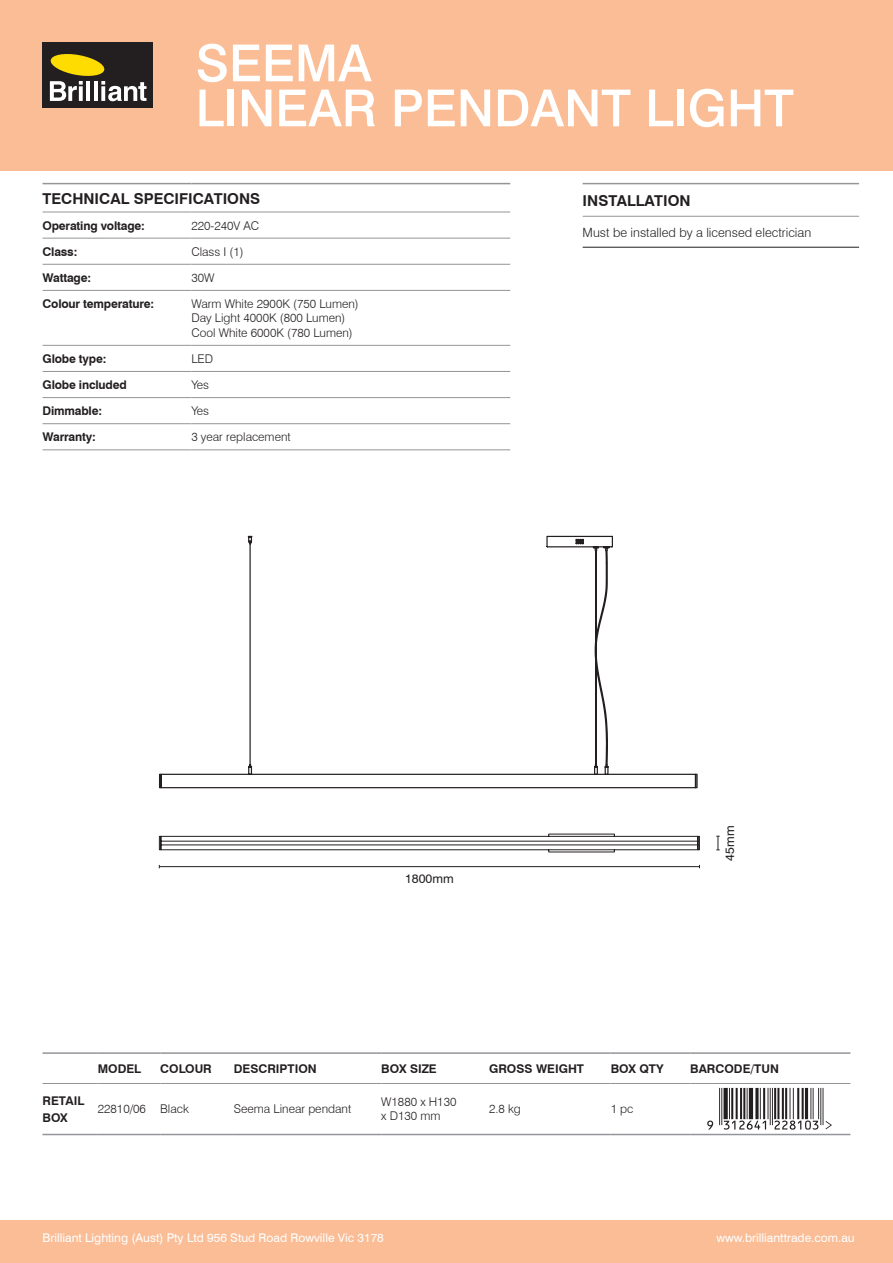
<style>
.page{position:relative;width:893px;height:1263px;background:#fff}
.page>*{position:absolute;margin:0;border:0;box-sizing:border-box;transform-origin:0 0}
.t1{font:500 51px "Swiss 721 BT";color:#fff}
.tech_specs_HL{font:700 15px "Swiss 721 BT";color:#231f20}
.tech_specs_body{font:300 12.75px "Swiss 721 BT";color:#231f20}
.size{font:12.45px "Swiss 721 BT";color:#231f20}
.tech_specs_body-2{font:300 12px/14.4px "Swiss 721 BT";color:#231f20}
.tech_specs_heads{font:700 12px "Swiss 721 BT";letter-spacing:-.015em;color:#231f20}
.t2{font:12px "Swiss 721 BT";color:#fff}
.details{font:300 12px "Swiss 721 BT";color:#231f20}
.details-2{font:700 12px "Swiss 721 BT";color:#231f20}
</style>
<div class="page">
<div style="left:0;top:1220px;width:893px;height:43px;background:#fabd96"></div>
<hr style="left:583px;top:183px;width:276px;height:1px;background:#939598">
<hr style="left:583px;top:216px;width:276px;height:1px;background:#939598">
<hr style="left:583px;top:247px;width:276px;height:1px;background:#231f20">
<div style="left:0;top:0;width:893px;height:170px;background:#fabd96"></div>
<hr style="left:43px;top:183px;width:148px;height:1px;background:#939598">
<hr style="left:191px;top:183px;width:319px;height:1px;background:#939598">
<hr style="left:43px;top:212px;width:148px;height:1px;background:#939598">
<hr style="left:191px;top:212px;width:319px;height:1px;background:#939598">
<hr style="left:43px;top:238px;width:148px;height:1px;background:#939598">
<hr style="left:191px;top:238px;width:319px;height:1px;background:#939598">
<hr style="left:43px;top:290px;width:148px;height:1px;background:#939598">
<hr style="left:191px;top:290px;width:319px;height:1px;background:#939598">
<hr style="left:43px;top:345px;width:148px;height:1px;background:#939598">
<hr style="left:191px;top:345px;width:319px;height:1px;background:#939598">
<hr style="left:43px;top:371px;width:148px;height:1px;background:#939598">
<hr style="left:191px;top:371px;width:319px;height:1px;background:#939598">
<hr style="left:43px;top:264px;width:148px;height:1px;background:#939598">
<hr style="left:191px;top:264px;width:319px;height:1px;background:#939598">
<hr style="left:43px;top:397px;width:148px;height:1px;background:#939598">
<hr style="left:191px;top:397px;width:319px;height:1px;background:#939598">
<hr style="left:43px;top:423px;width:148px;height:1px;background:#939598">
<hr style="left:191px;top:423px;width:319px;height:1px;background:#939598">
<hr style="left:43px;top:450px;width:148px;height:1px;background:#939598">
<hr style="left:191px;top:450px;width:319px;height:1px;background:#939598">
<hr style="left:43px;top:1052px;width:55px;height:2px;background:#939598">
<hr style="left:98px;top:1052px;width:62px;height:2px;background:#939598">
<hr style="left:160px;top:1052px;width:74px;height:2px;background:#939598">
<hr style="left:234px;top:1052px;width:147px;height:2px;background:#939598">
<hr style="left:381px;top:1052px;width:108px;height:2px;background:#939598">
<hr style="left:489px;top:1052px;width:122px;height:2px;background:#939598">
<hr style="left:611px;top:1052px;width:79px;height:2px;background:#939598">
<hr style="left:690px;top:1052px;width:160px;height:2px;background:#939598">
<hr style="left:43px;top:1083px;width:55px;height:1px;background:#939598">
<hr style="left:381px;top:1083px;width:108px;height:1px;background:#939598">
<hr style="left:489px;top:1083px;width:122px;height:1px;background:#939598">
<hr style="left:611px;top:1083px;width:79px;height:1px;background:#939598">
<hr style="left:98px;top:1083px;width:62px;height:1px;background:#939598">
<hr style="left:160px;top:1083px;width:74px;height:1px;background:#939598">
<hr style="left:234px;top:1083px;width:147px;height:1px;background:#939598">
<hr style="left:690px;top:1083px;width:160px;height:1px;background:#939598">
<hr style="left:43px;top:1134px;width:55px;height:1px;background:#939598">
<hr style="left:98px;top:1134px;width:62px;height:1px;background:#939598">
<hr style="left:160px;top:1134px;width:74px;height:1px;background:#939598">
<hr style="left:234px;top:1134px;width:147px;height:1px;background:#939598">
<hr style="left:381px;top:1134px;width:108px;height:1px;background:#939598">
<hr style="left:489px;top:1134px;width:122px;height:1px;background:#939598">
<hr style="left:611px;top:1134px;width:79px;height:1px;background:#939598">
<hr style="left:690px;top:1134px;width:160px;height:1px;background:#939598">
<div style="left:43px;top:43px;width:110px;height:65px;background:#231f20"></div>
<svg style="left:50px;top:54px;width:96px;height:47px"></svg>
<svg style="left:159px;top:535px;width:539px;height:254px"></svg>
<svg style="left:248px;top:536px;width:4px;height:6px"></svg>
<svg style="left:594px;top:549px;width:15px;height:226px"></svg>
<svg style="left:159px;top:833px;width:541px;height:20px"></svg>
<hr style="left:159px;top:866px;width:540px;height:1px;background:#231f20">
<svg style="left:716px;top:836px;width:4px;height:14px"></svg>
<hr style="left:719px;top:1088px;width:1px;height:37px;background:#231f20">
<hr style="left:721px;top:1088px;width:1px;height:37px;background:#231f20">
<div style="left:723px;top:1088px;width:5px;height:31px;background:#231f20"></div>
<hr style="left:729px;top:1088px;width:1px;height:31px;background:#231f20">
<hr style="left:731px;top:1088px;width:2px;height:31px;background:#231f20">
<hr style="left:736px;top:1088px;width:2px;height:31px;background:#231f20">
<hr style="left:740px;top:1088px;width:2px;height:31px;background:#231f20">
<hr style="left:743px;top:1088px;width:2px;height:31px;background:#231f20">
<hr style="left:747px;top:1088px;width:1px;height:31px;background:#231f20">
<hr style="left:749px;top:1088px;width:4px;height:31px;background:#231f20">
<svg style="left:755px;top:1088px;width:4px;height:31px"></svg>
<hr style="left:760px;top:1088px;width:1px;height:31px;background:#231f20">
<hr style="left:763px;top:1088px;width:2px;height:31px;background:#231f20">
<hr style="left:767px;top:1088px;width:1px;height:31px;background:#231f20">
<hr style="left:770px;top:1088px;width:1px;height:37px;background:#231f20">
<hr style="left:772px;top:1088px;width:1px;height:37px;background:#231f20">
<hr style="left:774px;top:1088px;width:2px;height:31px;background:#231f20">
<hr style="left:777px;top:1088px;width:2px;height:31px;background:#231f20">
<hr style="left:782px;top:1088px;width:2px;height:31px;background:#231f20">
<hr style="left:785px;top:1088px;width:2px;height:31px;background:#231f20">
<hr style="left:789px;top:1088px;width:1px;height:31px;background:#231f20">
<hr style="left:793px;top:1088px;width:1px;height:31px;background:#231f20">
<hr style="left:797px;top:1088px;width:2px;height:31px;background:#231f20">
<hr style="left:802px;top:1088px;width:2px;height:31px;background:#231f20">
<hr style="left:805px;top:1088px;width:3px;height:31px;background:#231f20">
<hr style="left:810px;top:1088px;width:1px;height:31px;background:#231f20">
<hr style="left:813px;top:1088px;width:1px;height:31px;background:#231f20">
<hr style="left:818px;top:1088px;width:1px;height:31px;background:#231f20">
<hr style="left:820px;top:1088px;width:1px;height:37px;background:#231f20">
<hr style="left:822px;top:1088px;width:1px;height:37px;background:#231f20">
<svg style="left:707px;top:1120px;width:6px;height:9px"></svg>
<svg style="left:724px;top:1120px;width:42px;height:9px"></svg>
<svg style="left:774px;top:1120px;width:44px;height:9px"></svg>
<svg style="left:825px;top:1121px;width:7px;height:8px"></svg>
<p class="t1" style="left:196px;top:32px;width:178px">SEEMA</p>
<p class="t1" style="left:196px;top:77px;width:600px">LINEAR PENDANT LIGHT</p>
<p class="tech_specs_HL" style="left:43px;top:189px;width:219px">TECHNICAL SPECIFICATIONS</p>
<p class="tech_specs_heads" style="left:43px;top:218px;width:104px">Operating voltage:</p>
<p class="tech_specs_body-2" style="left:191px;top:218px;width:69px">220-240V AC</p>
<p class="tech_specs_heads" style="left:43px;top:244px;width:36px">Class:</p>
<p class="tech_specs_body-2" style="left:191px;top:244px;width:54px">Class I (1)</p>
<p class="tech_specs_heads" style="left:43px;top:270px;width:50px">Wattage:</p>
<p class="tech_specs_body-2" style="left:191px;top:270px;width:25px">30W</p>
<p class="tech_specs_heads" style="left:43px;top:296px;width:113px">Colour temperature:</p>
<p class="tech_specs_body-2" style="left:191px;top:296px;width:169px">Warm White 2900K (750 Lumen)</p>
<p class="tech_specs_body-2" style="left:191px;top:311px;width:156px">Day Light 4000K (800 Lumen)</p>
<p class="tech_specs_body-2" style="left:191px;top:325px;width:163px">Cool White 6000K (780 Lumen)</p>
<p class="tech_specs_heads" style="left:43px;top:351px;width:65px">Globe type:</p>
<p class="tech_specs_body-2" style="left:191px;top:351px;width:23px">LED</p>
<p class="tech_specs_heads" style="left:43px;top:377px;width:86px">Globe included</p>
<p class="tech_specs_body-2" style="left:191px;top:377px;width:19px">Yes</p>
<p class="tech_specs_heads" style="left:43px;top:404px;width:61px">Dimmable:</p>
<p class="tech_specs_body-2" style="left:191px;top:404px;width:19px">Yes</p>
<p class="tech_specs_heads" style="left:43px;top:430px;width:55px">Warranty:</p>
<p class="tech_specs_body-2" style="left:191px;top:430px;width:101px">3 year replacement</p>
<p class="tech_specs_HL" style="left:583px;top:191px;width:110px">INSTALLATION</p>
<p class="tech_specs_body" style="left:583px;top:224px;width:230px">Must be installed by a licensed electrician</p>
<p class="size" style="left:405px;top:871px;width:50px">1800mm</p>
<p class="size" style="left:722px;top:860px;width:37px;rotate:-90deg">45mm</p>
<p class="details-2" style="left:43px;top:1093px;width:43px">RETAIL</p>
<p class="details-2" style="left:43px;top:1110px;width:27px">BOX</p>
<p class="tech_specs_heads" style="left:98px;top:1061px;width:45px">MODEL</p>
<p class="tech_specs_heads" style="left:160px;top:1061px;width:53px">COLOUR</p>
<p class="tech_specs_heads" style="left:234px;top:1061px;width:84px">DESCRIPTION</p>
<p class="tech_specs_heads" style="left:381px;top:1061px;width:57px">BOX SIZE</p>
<p class="tech_specs_heads" style="left:489px;top:1061px;width:97px">GROSS WEIGHT</p>
<p class="tech_specs_heads" style="left:611px;top:1061px;width:54px">BOX QTY</p>
<p class="tech_specs_heads" style="left:690px;top:1061px;width:90px">BARCODE/TUN</p>
<p class="details" style="left:98px;top:1102px;width:50px">22810/06</p>
<p class="details" style="left:160px;top:1102px;width:30px">Black</p>
<p class="tech_specs_body-2" style="left:234px;top:1102px;width:119px">Seema Linear pendant</p>
<p class="tech_specs_body-2" style="left:381px;top:1094px;width:77px">W1880 x H130 x D130 mm</p>
<p class="tech_specs_body-2" style="left:489px;top:1102px;width:33px">2.8 kg</p>
<p class="tech_specs_body-2" style="left:611px;top:1102px;width:24px">1 pc</p>
<p class="t2" style="left:43px;top:1231px;width:343px">Brilliant Lighting (Aust) Pty Ltd 956 Stud Road Rowville Vic 3178</p>
<p class="t2" style="left:716px;top:1231px;width:140px">www.brillianttrade.com.au</p>
</div>
